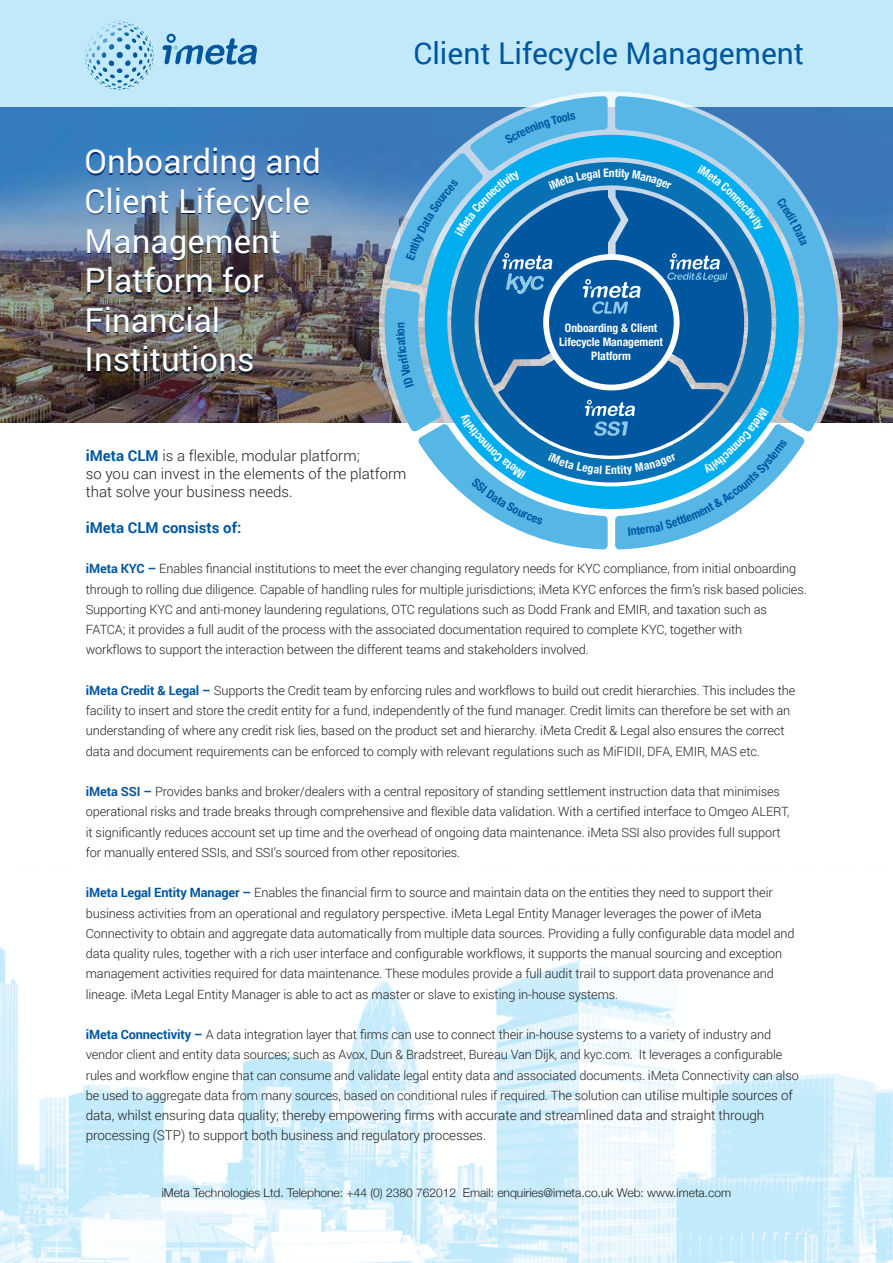
<style>
.page{position:relative;width:893px;height:1263px;background:#fff}
.page>*{position:absolute;margin:0;border:0;box-sizing:border-box;transform-origin:0 0}
.t1{font:33px/39.6px "Roboto";color:#fff}
.t2{font:30px "Roboto";color:#0057a0}
.t3{font:300 15px/18px "Roboto";color:#231f20}
.t4{font:700 15px "Roboto";color:#0057a0}
.t5{font:300 13.5px/20.2px "Roboto";letter-spacing:-.01em;color:#231f20}
.t6{font:300 12.75px/20.2px "Roboto";letter-spacing:-.01em;color:#231f20}
.t7{font:300 12px "Helvetica Neue";color:#231f20}
.t8{font:700 condensed 11.7px/14px "Helvetica Neue";color:#fff;text-align:center}
.s1{font-weight:700;color:#0057a0}
.s2{font-size:13.5px}
</style>
<div class="page">
<img style="left:0;top:946px;width:893px;height:317px">
<img style="left:0;top:107px;width:893px;height:315px">
<div style="left:0;top:0;width:893px;height:107px;background:#c1e9fa"></div>
<svg style="left:100px;top:21px;width:39px;height:11px"></svg>
<svg style="left:162px;top:34px;width:95px;height:31px"></svg>
<svg style="left:807px;top:107px;width:31px;height:325px;background:#589ccb"></svg>
<svg style="left:385px;top:96px;width:422px;height:453px;background:#4d9fd0"></svg>
<h1 class="t1" style="left:85px;top:141px;width:238px">Onboarding and<br>Client Lifecycle<br>Management<br>Platform for<br>Financial<br>Institutions</h1>
<h2 class="t2" style="left:413px;top:32px;width:392px">Client Lifecycle Management</h2>
<p class="t8" style="left:559px;top:320px;width:105px">Onboarding &amp; Client<br>Lifecycle Management<br>Platform</p>
<p class="t3" style="left:86px;top:446px;width:322px"><span class="s1">iMeta CLM</span> is a flexible, modular platform;<br>so you can invest in the elements of the platform that solve your business needs.</p>
<p class="t4" style="left:86px;top:517px;width:157px">iMeta CLM consists of:</p>
<p class="t6" style="left:86px;top:558px;width:722px"><span class="s1">iMeta KYC –</span> Enables financial institutions to meet the ever changing regulatory needs for KYC compliance, from initial onboarding through to rolling due diligence. Capable of handling rules for multiple jurisdictions; iMeta KYC enforces the firm’s risk based policies.<br>Supporting KYC and anti-money laundering regulations, OTC regulations such as Dodd Frank and EMIR, and taxation such as FATCA; it provides a full audit of the process with the associated documentation required to complete KYC, together with<br>workflows to support the interaction between the different teams and stakeholders involved.</p>
<p class="t6" style="left:86px;top:680px;width:711px"><span class="s1">iMeta Credit &amp; Legal –</span> Supports the Credit team by enforcing rules and workflows to build out credit hierarchies. This includes the facility to insert and store the credit entity for a fund, independently of the fund manager. Credit limits can therefore be set with an understanding of where any credit risk lies, based on the product set and hierarchy. iMeta Credit &amp; Legal also ensures the correct data and document requirements can be enforced to comply with relevant regulations such as MiFIDII, DFA, EMIR, MAS etc.</p>
<p class="t6" style="left:86px;top:781px;width:705px"><span class="s1">iMeta SSI –</span> Provides banks and broker/dealers with a central repository of standing settlement instruction data that minimises operational risks and trade breaks through comprehensive and flexible data validation. With a certified interface to Omgeo ALERT, it significantly reduces account set up time and the overhead of ongoing data maintenance. iMeta SSI also provides full support for manually entered SSIs, and SSI’s sourced from other repositories.</p>
<p class="t6" style="left:86px;top:882px;width:710px"><span class="s1">iMeta Legal Entity Manager –</span> Enables the financial firm to source and maintain data on the entities they need to support their business activities from an operational and regulatory perspective. iMeta Legal Entity Manager leverages the power of iMeta Connectivity to obtain and aggregate data automatically from multiple data sources. Providing a fully configurable data model and data quality rules, together with a rich user interface and configurable workflows, it supports the manual sourcing and exception management activities required for data maintenance. These modules provide a full audit trail to support data provenance and lineage. iMeta Legal Entity Manager is able to act as master or slave to existing in-house systems.</p>
<p class="t6" style="left:86px;top:1024px;width:714px"><span class="s1">iMeta Connectivity –</span> A data integration layer that firms can use to connect their in-house systems to a variety of industry and vendor client and entity data sources; such as Avox, Dun &amp; Bradstreet, Bureau Van Dijk, and kyc.com. It leverages a configurable rules and workflow engine that can consume and validate legal entity data and associated documents. iMeta Connectivity can also be used to aggregate data from many sources, based on conditional rules if required. The solution can <span class="s2">utilise multiple sources of</span></p>
<p class="t5" style="left:86px;top:1105px;width:680px">data, whilst ensuring data quality; thereby empowering firms with accurate and streamlined data and straight through processing (STP) to support both business and regulatory processes.</p>
<p class="t7" style="left:162px;top:1183px;width:571px">iMeta Technologies Ltd. Telephone: +44 (0) 2380 762012 Email: enquiries@imeta.co.uk Web: www.imeta.com</p>
</div>
